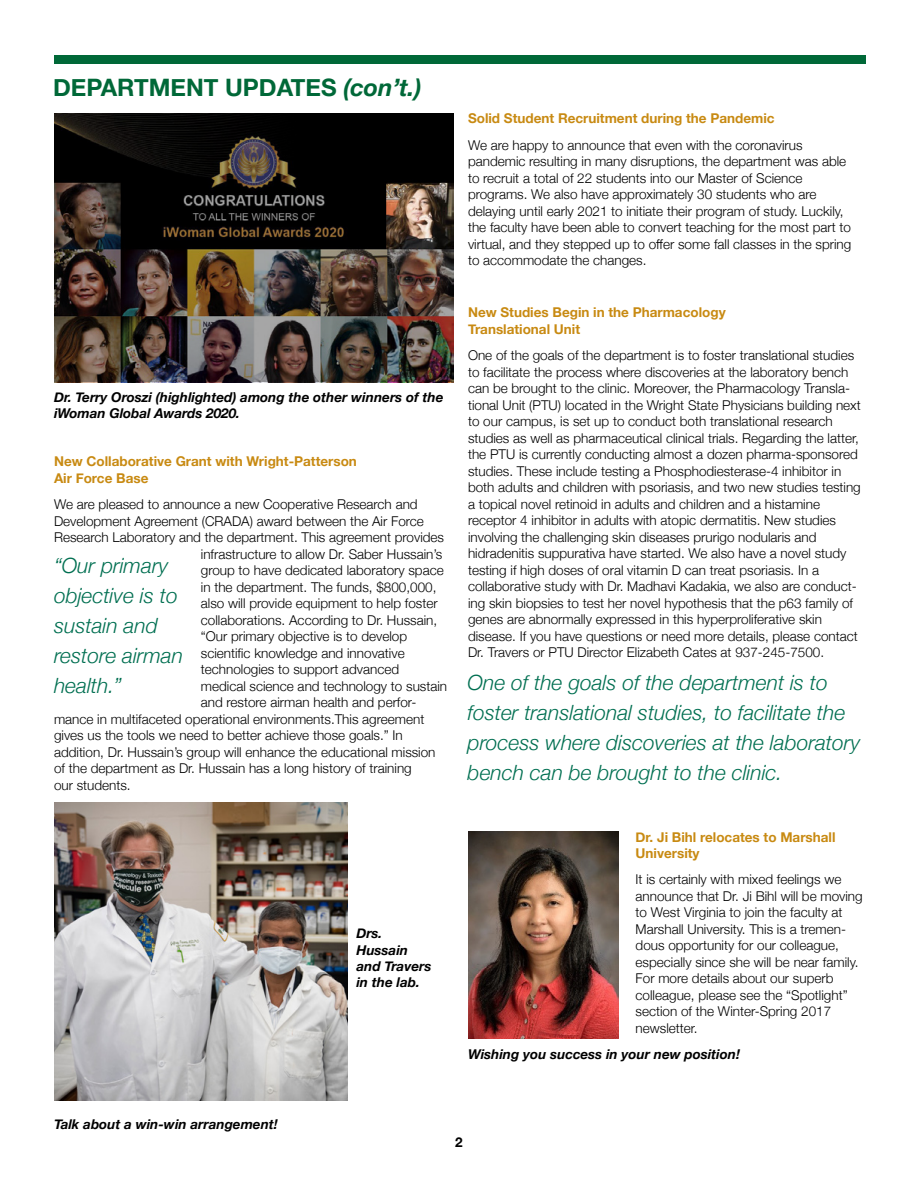
<style>
.page{position:relative;width:918px;height:1188px;background:#fff}
.page>*{position:absolute;margin:0;border:0;box-sizing:border-box;transform-origin:0 0}
.t1{font:700 24px "Helvetica Neue";color:#006838}
.t2{font:italic 300 21px/30px "Helvetica Neue";color:#006f51}
.t3{font:300 13.5px/16.5px "Helvetica Neue";color:#000}
.t4{font:700 13.5px/16.5px "Helvetica Neue";color:#c88a12}
.t5{font:italic 700 13.5px/16.2px "Helvetica Neue";color:#000}
.t6{font:700 13.5px "Helvetica Neue";color:#000}
.s1{font-style:italic}
</style>
<div class="page">
<img style="left:54px;top:113px;width:400px;height:269px">
<img style="left:468px;top:831px;width:151px;height:208px">
<img style="left:54px;top:802px;width:294px;height:299px">
<div style="left:54px;top:55px;width:811px;height:9px;background:#006838"></div>
<img style="left:387px;top:184px;width:67px;height:64px">
<h1 class="t1" style="left:53px;top:68px;width:370px">DEPARTMENT UPDATES <span class="s1">(con’t.)</span></h1>
<p class="t5" style="left:54px;top:389px;width:391px">Dr. Terry Oroszi (highlighted) among the other winners of the iWoman Global Awards 2020.</p>
<p class="t4" style="left:54px;top:454px;width:304px">New Collaborative Grant with Wright-Patterson<br>Air Force Base</p>
<p class="t3" style="left:54px;top:495px;width:365px">We are pleased to announce a new Cooperative Research and</p>
<p class="t3" style="left:54px;top:512px;width:371px">Development Agreement (CRADA) award between the Air Force</p>
<p class="t3" style="left:54px;top:528px;width:392px">Research Laboratory and the department. This agreement provides</p>
<p class="t3" style="left:201px;top:545px;width:243px">infrastructure to allow Dr. Saber Hussain’s</p>
<p class="t3" style="left:201px;top:561px;width:244px">group to have dedicated laboratory space</p>
<p class="t3" style="left:201px;top:578px;width:237px">in the department. The funds, $800,000,</p>
<p class="t3" style="left:201px;top:594px;width:238px">also will provide equipment to help foster</p>
<p class="t3" style="left:201px;top:611px;width:238px">collaborations. According to Dr. Hussain,</p>
<p class="t3" style="left:201px;top:627px;width:208px">“Our primary objective is to develop</p>
<p class="t3" style="left:201px;top:644px;width:205px">scientific knowledge and innovative</p>
<p class="t3" style="left:201px;top:660px;width:200px">technologies to support advanced</p>
<p class="t3" style="left:201px;top:677px;width:248px">medical science and technology to sustain</p>
<p class="t3" style="left:201px;top:693px;width:217px">and restore airman health and perfor-</p>
<p class="t3" style="left:54px;top:710px;width:372px">mance in multifaceted operational environments.This agreement</p>
<p class="t3" style="left:54px;top:726px;width:350px">gives us the tools we need to better achieve those goals.” In</p>
<p class="t3" style="left:54px;top:743px;width:383px">addition, Dr. Hussain’s group will enhance the educational mission</p>
<p class="t3" style="left:54px;top:759px;width:359px">of the department as Dr. Hussain has a long history of training</p>
<p class="t3" style="left:54px;top:776px;width:78px">our students.</p>
<h2 class="t2" style="left:54px;top:549px;width:131px">“Our primary objective is to sustain and restore airman health.”</h2>
<p class="t5" style="left:356px;top:926px;width:77px">Drs.<br>Hussain and Travers in the lab.</p>
<p class="t4" style="left:468px;top:111px;width:308px">Solid Student Recruitment during the Pandemic</p>
<p class="t3" style="left:468px;top:135px;width:385px">We are happy to announce that even with the coronavirus pandemic resulting in many disruptions, the department was able to recruit a total of 22 students into our Master of Science programs. We also have approximately 30 students who are delaying until early 2021 to initiate their program of study. Luckily, the faculty have been able to convert teaching for the most part to virtual, and they stepped up to offer some fall classes in the spring to accommodate the changes.</p>
<p class="t4" style="left:468px;top:305px;width:259px">New Studies Begin in the Pharmacology<br>Translational Unit</p>
<p class="t3" style="left:468px;top:346px;width:394px">One of the goals of the department is to foster translational studies to facilitate the process where discoveries at the laboratory bench can be brought to the clinic. Moreover, the Pharmacology Transla&shy;tional Unit (PTU) located in the Wright State Physicians building next to our campus, is set up to conduct both translational research studies as well as pharmaceutical clinical trials. Regarding the latter, the PTU is currently conducting almost a dozen pharma-sponsored studies. These include testing a Phosphodiesterase-4 inhibitor in both adults and children with psoriasis, and two new studies testing a topical novel retinoid in adults and children and a histamine receptor 4 inhibitor in adults with atopic dermatitis. New studies involving the challenging skin diseases prurigo nodularis and hidradenitis suppurativa have started. We also have a novel study testing if high doses of oral vitamin D can treat psoriasis. In a collaborative study with Dr. Madhavi Kadakia, we also are conduct&shy;ing skin biopsies to test her novel hypothesis that the p63 family of genes are abnormally expressed in this hyperproliferative skin disease. If you have questions or need more details, please contact Dr. Travers or PTU Director Elizabeth Cates at 937-245-7500.</p>
<h2 class="t2" style="left:468px;top:666px;width:394px">One of the goals of the department is to foster translational studies, to facilitate the process where discoveries at the laboratory bench can be brought to the clinic.</h2>
<p class="t4" style="left:636px;top:829px;width:201px">Dr. Ji Bihl relocates to Marshall<br>University</p>
<p class="t3" style="left:636px;top:870px;width:229px">It is certainly with mixed feelings we announce that Dr. Ji Bihl will be moving to West Virginia to join the faculty at Marshall University. This is a tremen&shy;dous opportunity for our colleague, especially since she will be near family.<br>For more details about our superb colleague, please see the “Spotlight” section of the Winter-Spring 2017 newsletter.</p>
<p class="t5" style="left:468px;top:1046px;width:274px">Wishing you success in your new position!</p>
<p class="t5" style="left:54px;top:1117px;width:225px">Talk about a win-win arrangement!</p>
<p class="t6" style="left:455px;top:1132px;width:9px">2</p>
</div>
